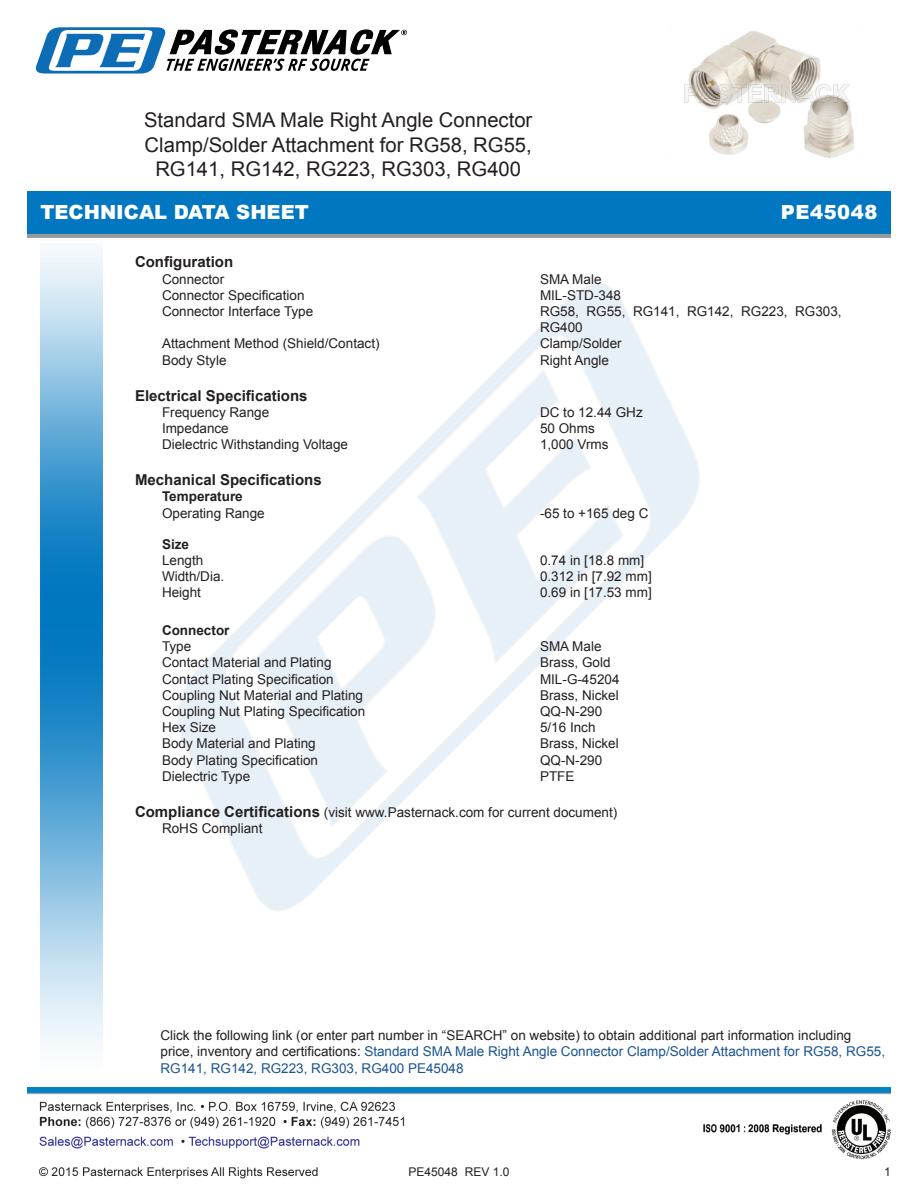
<style>
.page{position:relative;width:918px;height:1188px;background:#fff}
.page>*{position:absolute;margin:0;border:0;box-sizing:border-box;transform-origin:0 0}
.Web_Description_Para{font:20.25px/24.3px "Arial";color:#231f20;text-align:center}
.t1{font:900 19.5px "Arial";color:#fff}
.t2{font:900 19.5px "Arial";letter-spacing:.03em;color:#fff}
.Head1{font:700 15px "Arial";color:#231f20}
.Specs_Para{font:13.5px/16.2px "Arial";color:#231f20}
.Description_and_PN_L{font:13.5px/16.2px "Arial";color:#231f20}
.Head1_for_Compliance{font:13.5px "Arial";color:#231f20}
.Head2{font:700 13.5px "Arial";color:#231f20}
.Head2_after_Head1{font:700 13.5px "Arial";color:#231f20}
.t3{font:12px "Arial";color:#231f20}
.s1{font-weight:700;font-size:15px}
.s2{color:#1a5392}
</style>
<div class="page">
<img style="left:39px;top:1100px;width:852px;height:79px">
<img style="left:102px;top:248px;width:598px;height:722px">
<img style="left:40px;top:248px;width:62px;height:800px">
<img style="left:27px;top:1088px;width:864px;height:7px">
<img style="left:27px;top:191px;width:864px;height:47px">
<svg style="left:35px;top:27px;width:372px;height:47px"></svg>
<img style="left:684px;top:31px;width:170px;height:128px">
<p class="Web_Description_Para" style="left:144px;top:108px;width:390px">Standard SMA Male Right Angle Connector<br>Clamp/Solder Attachment for RG58, RG55,<br>RG141, RG142, RG223, RG303, RG400</p>
<h2 class="t1" style="left:40px;top:198px;width:270px">TECHNICAL DATA SHEET</h2>
<p class="Head1" style="left:135px;top:252px;width:100px">Configuration</p>
<p class="Specs_Para" style="left:162px;top:271px;width:64px">Connector</p>
<p class="Specs_Para" style="left:540px;top:271px;width:63px">SMA Male</p>
<p class="Specs_Para" style="left:162px;top:287px;width:144px">Connector Specification</p>
<p class="Specs_Para" style="left:540px;top:287px;width:83px">MIL-STD-348</p>
<p class="Specs_Para" style="left:162px;top:303px;width:153px">Connector Interface Type</p>
<p class="Specs_Para" style="left:540px;top:303px;width:303px">RG58, RG55, RG141, RG142, RG223, RG303,<br>RG400</p>
<p class="Specs_Para" style="left:162px;top:336px;width:219px">Attachment Method (Shield/Contact)</p>
<p class="Specs_Para" style="left:540px;top:336px;width:83px">Clamp/Solder</p>
<p class="Specs_Para" style="left:162px;top:352px;width:66px">Body Style</p>
<p class="Specs_Para" style="left:540px;top:352px;width:71px">Right Angle</p>
<p class="Head1" style="left:135px;top:385px;width:174px">Electrical Specifications</p>
<p class="Specs_Para" style="left:162px;top:404px;width:109px">Frequency Range</p>
<p class="Specs_Para" style="left:540px;top:404px;width:104px">DC to 12.44 GHz</p>
<p class="Specs_Para" style="left:162px;top:420px;width:68px">Impedance</p>
<p class="Specs_Para" style="left:540px;top:420px;width:56px">50 Ohms</p>
<p class="Specs_Para" style="left:162px;top:437px;width:188px">Dielectric Withstanding Voltage</p>
<p class="Specs_Para" style="left:540px;top:437px;width:70px">1,000 Vrms</p>
<p class="Head1" style="left:135px;top:470px;width:188px">Mechanical Specifications</p>
<p class="Head2_after_Head1" style="left:162px;top:488px;width:82px">Temperature</p>
<p class="Specs_Para" style="left:162px;top:505px;width:104px">Operating Range</p>
<p class="Specs_Para" style="left:540px;top:505px;width:110px">-65 to +165 deg C</p>
<p class="Head2" style="left:162px;top:535px;width:29px">Size</p>
<p class="Specs_Para" style="left:162px;top:552px;width:43px">Length</p>
<p class="Specs_Para" style="left:540px;top:552px;width:106px">0.74 in [18.8 mm]</p>
<p class="Specs_Para" style="left:162px;top:569px;width:64px">Width/Dia.</p>
<p class="Specs_Para" style="left:540px;top:569px;width:113px">0.312 in [7.92 mm]</p>
<p class="Specs_Para" style="left:162px;top:585px;width:41px">Height</p>
<p class="Specs_Para" style="left:540px;top:585px;width:113px">0.69 in [17.53 mm]</p>
<p class="Head2" style="left:162px;top:621px;width:69px">Connector</p>
<p class="Specs_Para" style="left:162px;top:638px;width:31px">Type</p>
<p class="Specs_Para" style="left:540px;top:638px;width:63px">SMA Male</p>
<p class="Specs_Para" style="left:162px;top:655px;width:171px">Contact Material and Plating</p>
<p class="Specs_Para" style="left:540px;top:655px;width:72px">Brass, Gold</p>
<p class="Specs_Para" style="left:162px;top:671px;width:173px">Contact Plating Specification</p>
<p class="Specs_Para" style="left:540px;top:671px;width:81px">MIL-G-45204</p>
<p class="Specs_Para" style="left:162px;top:687px;width:203px">Coupling Nut Material and Plating</p>
<p class="Specs_Para" style="left:540px;top:687px;width:80px">Brass, Nickel</p>
<p class="Specs_Para" style="left:162px;top:703px;width:205px">Coupling Nut Plating Specification</p>
<p class="Specs_Para" style="left:540px;top:703px;width:64px">QQ-N-290</p>
<p class="Specs_Para" style="left:162px;top:719px;width:56px">Hex Size</p>
<p class="Specs_Para" style="left:540px;top:719px;width:57px">5/16 Inch</p>
<p class="Specs_Para" style="left:162px;top:736px;width:155px">Body Material and Plating</p>
<p class="Specs_Para" style="left:540px;top:736px;width:80px">Brass, Nickel</p>
<p class="Specs_Para" style="left:162px;top:752px;width:158px">Body Plating Specification</p>
<p class="Specs_Para" style="left:540px;top:752px;width:64px">QQ-N-290</p>
<p class="Specs_Para" style="left:162px;top:768px;width:90px">Dielectric Type</p>
<p class="Specs_Para" style="left:540px;top:768px;width:36px">PTFE</p>
<p class="Head1_for_Compliance" style="left:135px;top:803px;width:484px"><span class="s1">Compliance Certifications</span> (visit www.Pasternack.com for current document)</p>
<p class="Specs_Para" style="left:162px;top:820px;width:102px">RoHS Compliant</p>
<p class="t2" style="left:781px;top:198px;width:98px">PE45048</p>
<p class="Description_and_PN_L" style="left:160px;top:1028px;width:726px">Click the following link (or enter part number in “SEARCH” on website) to obtain additional part information including price, inventory and certifications: <span class="s2">Standard SMA Male Right Angle Connector Clamp/Solder Attachment for RG58, RG55,<br>RG141, RG142, RG223, RG303, RG400 PE45048</span></p>
<p class="t3" style="left:409px;top:1164px;width:102px">PE45048 REV 1.0</p>
<p class="t3" style="left:884px;top:1164px;width:8px">1</p>
</div>
